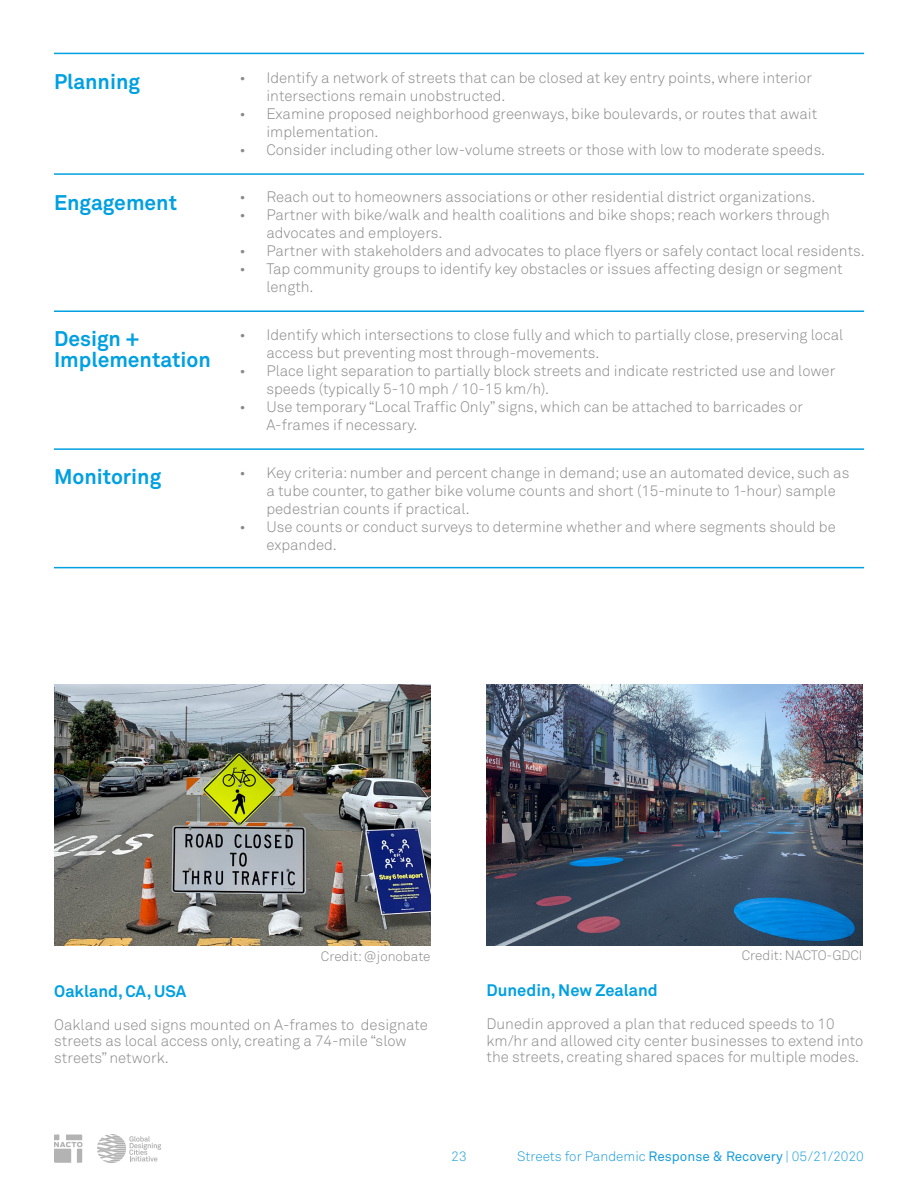
<style>
.page{position:relative;width:918px;height:1188px;background:#fff}
.page>*{position:absolute;margin:0;border:0;box-sizing:border-box;transform-origin:0 0}
.t1{font:700 21px/21px "Akkurat";color:#00a0e1}
.t2{font:700 16.5px "Akkurat";color:#00a0e1}
.t3{font:300 15px/18px "Akkurat";color:#898989}
.t4{font:300 13.5px "Akkurat";color:#1b9eda}
.t5{font:300 13.5px "Akkurat";color:#898989}
.s1{font-weight:400}
</style>
<div class="page">
<svg style="left:54px;top:1135px;width:29px;height:28px"></svg>
<svg style="left:97px;top:1134px;width:64px;height:29px"></svg>
<hr style="left:54px;top:53px;width:810px;height:1px;background:#00a0e1">
<hr style="left:54px;top:310px;width:810px;height:2px;background:#00a0e1">
<hr style="left:54px;top:448px;width:810px;height:2px;background:#00a0e1">
<hr style="left:54px;top:173px;width:810px;height:2px;background:#00a0e1">
<hr style="left:54px;top:567px;width:810px;height:1px;background:#00a0e1">
<img style="left:54px;top:685px;width:377px;height:261px">
<img style="left:487px;top:685px;width:376px;height:261px">
<h1 class="t1" style="left:54px;top:71px;width:88px">Planning</h1>
<h1 class="t1" style="left:54px;top:192px;width:125px">Engagement</h1>
<h1 class="t1" style="left:54px;top:329px;width:158px">Design +<br>Implementation</h1>
<p class="t3" style="left:266px;top:69px;width:547px;text-indent:-27px">• Identify a network of streets that can be closed at key entry points, where interior intersections remain unobstructed.</p>
<p class="t3" style="left:266px;top:105px;width:552px;text-indent:-27px">• Examine proposed neighborhood greenways, bike boulevards, or routes that await implementation.</p>
<p class="t3" style="left:239px;top:141px;width:587px">• Consider including other low-volume streets or those with low to moderate speeds.</p>
<p class="t3" style="left:239px;top:189px;width:578px">• Reach out to homeowners associations or other residential district organizations.</p>
<p class="t3" style="left:266px;top:207px;width:565px;text-indent:-27px">• Partner with bike/walk and health coalitions and bike shops; reach workers through advocates and employers.</p>
<p class="t3" style="left:239px;top:243px;width:627px">• Partner with stakeholders and advocates to place flyers or safely contact local residents.</p>
<p class="t3" style="left:266px;top:261px;width:578px;text-indent:-27px">• Tap community groups to identify key obstacles or issues affecting design or segment length.</p>
<p class="t3" style="left:266px;top:326px;width:578px;text-indent:-27px">• Identify which intersections to close fully and which to partially close, preserving local access but preventing most through-movements.</p>
<p class="t3" style="left:266px;top:362px;width:571px;text-indent:-27px">• Place light separation to partially block streets and indicate restricted use and lower speeds (typically 5-10 mph / 10-15 km/h).</p>
<p class="t3" style="left:266px;top:398px;width:538px;text-indent:-27px">• Use temporary “Local Traffic Only” signs, which can be attached to barricades or<br>A-frames if necessary.</p>
<h1 class="t1" style="left:54px;top:466px;width:109px">Monitoring</h1>
<p class="t3" style="left:266px;top:464px;width:584px;text-indent:-27px">• Key criteria: number and percent change in demand; use an automated device, such as a tube counter, to gather bike volume counts and short (15-minute to 1-hour) sample pedestrian counts if practical.</p>
<p class="t3" style="left:266px;top:518px;width:571px;text-indent:-27px">• Use counts or conduct surveys to determine whether and where segments should be expanded.</p>
<p class="t5" style="left:321px;top:949px;width:111px">Credit: @jonobate</p>
<p class="t5" style="left:742px;top:947px;width:122px">Credit: NACTO-GDCI</p>
<p class="t2" style="left:54px;top:980px;width:133px">Oakland, CA, USA</p>
<p class="t3" style="left:54px;top:1016px;width:375px;line-height:16.5px">Oakland used signs mounted on A-frames to designate streets as local access only, creating a 74-mile “slow streets” network.</p>
<p class="t2" style="left:487px;top:980px;width:173px">Dunedin, New Zealand</p>
<p class="t3" style="left:487px;top:1016px;width:378px;line-height:16.5px">Dunedin approved a plan that reduced speeds to 10 km/hr and allowed city center businesses to extend into the streets, creating shared spaces for multiple modes.</p>
<p class="t4" style="left:451px;top:1149px;width:17px">23</p>
<p class="t4" style="left:517px;top:1148px;width:348px">Streets for Pandemic <span class="s1">Response &amp; Recovery</span> | 05/21/2020</p>
</div>
